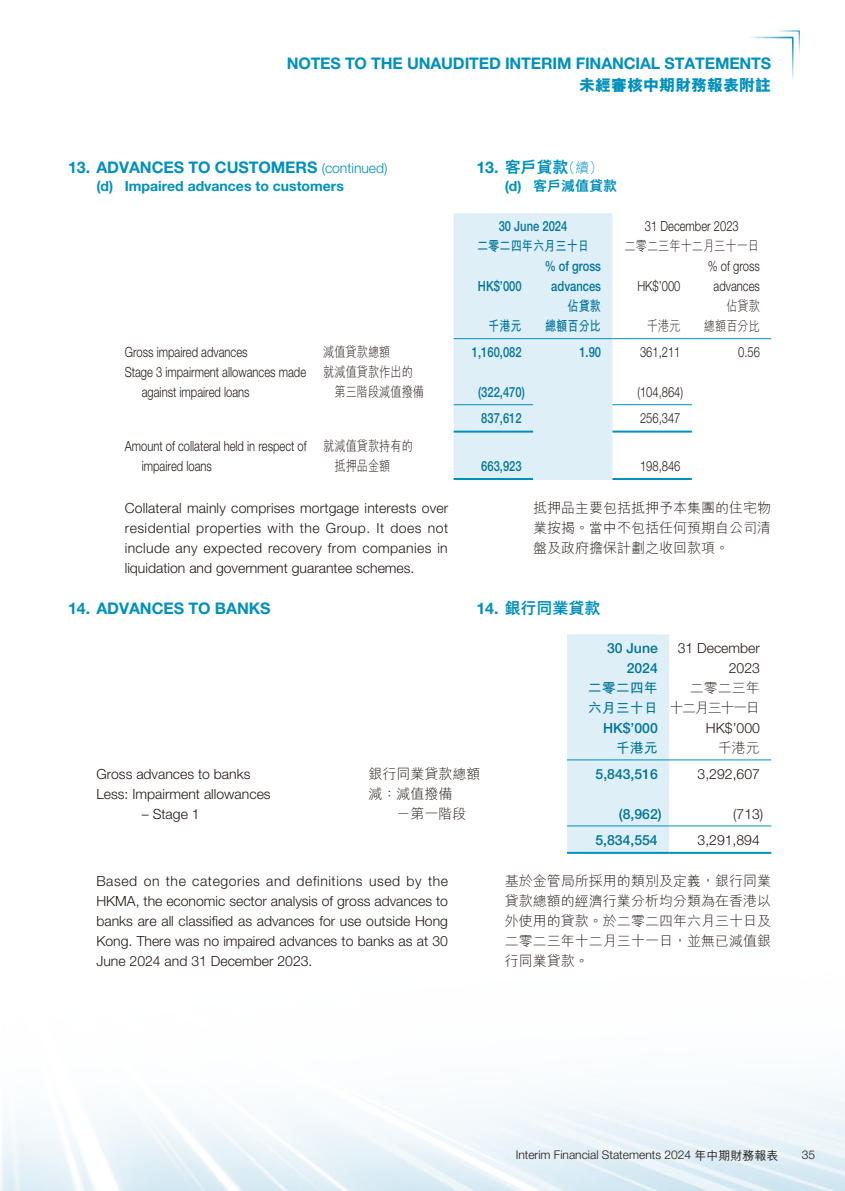
<style>
.page{position:relative;width:845px;height:1191px;background:#fff}
.page>*{position:absolute;margin:0;border:0;box-sizing:border-box;transform-origin:0 0}
.t1{font:700 16px "Helvetica Neue LT Std";letter-spacing:-.01em;color:#0090bd}
.t2{font:800 16px "M Hei HK";letter-spacing:-.005em;color:#0090bd}
.t3{font:800 16px "M Hei HK";color:#0090bd}
.t4{font:300 14px/20px "Helvetica Neue LT Std";color:#231916;text-align:justify}
.t5{font:300 14px/20px "Helvetica Neue LT Std";color:#231916;scale:.8 1}
.t6{font:300 14px/20px "M Hei HK";color:#231916;text-align:justify}
.t7{font:500 14px/20px "Helvetica Neue LT Std";color:#007498;text-align:center;scale:.8 1}
.t8{font:300 14px/20px "M Hei HK";color:#231916;scale:.8 1}
.t9{font:500 14px/20px "Helvetica Neue LT Std";color:#007498;text-align:right}
.t10{font:700 14px "Helvetica Neue LT Std";color:#0090bd}
.t11{font:700 14px/20px "M Hei HK";color:#007498;text-align:right;scale:.8 1}
.t12{font:700 14px/20px "M Hei HK";color:#007498}
.t13{font:300 14px/20px "M Hei HK";letter-spacing:-.09em;color:#231916;text-align:right}
.t14{font:800 14px "M Hei HK";color:#0090bd}
.t15{font:300 12px "Helvetica Neue LT Std";color:#231916}
.s1{font-weight:300;font-size:14px}
.s2{font-family:"Helvetica Neue LT Std";font-weight:700}
.s3{font-family:"M Hei HK";font-weight:500}
</style>
<div class="page">
<svg style="left:750px;top:30px;width:50px;height:50px"></svg>
<div style="left:454px;top:213px;width:158px;height:267px;background:#dfeff7"></div>
<hr style="left:454px;top:338px;width:79px;height:1px;background:#0090bd">
<hr style="left:533px;top:338px;width:79px;height:1px;background:#0090bd">
<hr style="left:612px;top:338px;width:80px;height:1px;background:#0090bd">
<hr style="left:692px;top:338px;width:79px;height:1px;background:#0090bd">
<hr style="left:454px;top:404px;width:79px;height:1px;background:#0090bd">
<hr style="left:612px;top:404px;width:80px;height:1px;background:#0090bd">
<hr style="left:454px;top:430px;width:79px;height:2px;background:#0090bd">
<hr style="left:612px;top:430px;width:80px;height:2px;background:#0090bd">
<hr style="left:454px;top:478px;width:79px;height:2px;background:#0090bd">
<hr style="left:612px;top:478px;width:80px;height:2px;background:#0090bd">
<div style="left:567px;top:634px;width:102px;height:218px;background:#dfeff7"></div>
<hr style="left:567px;top:759px;width:102px;height:1px;background:#0090bd">
<hr style="left:669px;top:759px;width:102px;height:1px;background:#0090bd">
<hr style="left:567px;top:825px;width:102px;height:1px;background:#0090bd">
<hr style="left:669px;top:825px;width:102px;height:1px;background:#0090bd">
<hr style="left:567px;top:852px;width:102px;height:2px;background:#0090bd">
<hr style="left:669px;top:852px;width:102px;height:2px;background:#0090bd">
<p class="t1" style="left:287px;top:53px;width:486px">NOTES TO THE UNAUDITED INTERIM FINANCIAL STATEMENTS</p>
<p class="t3" style="left:579px;top:77px;width:193px">未經審核中期財務報表附註</p>
<p class="t1" style="left:68px;top:157px;width:321px">13. ADVANCES TO CUSTOMERS <span class="s1">(continued)</span></p>
<p class="t10" style="left:96px;top:178px;width:249px">(d) Impaired advances to customers</p>
<p class="t2" style="left:476px;top:159px;width:128px"><span class="s2">13.</span> 客戶貸款<span class="s1">（續）</span></p>
<p class="t14" style="left:505px;top:179px;width:114px"><span class="s2">(d)</span> 客戶減值貸款</p>
<p class="t7" style="left:499px;top:216px;width:87px">30 June 2024</p>
<p class="t5" style="left:645px;top:216px;width:119px">31 December 2023</p>
<p class="t11" style="left:477px;top:235px;width:141px">二零二四年六月三十日</p>
<p class="t8" style="left:624px;top:236px;width:170px">二零二三年十二月三十一日</p>
<p class="t7" style="left:478px;top:276px;width:56px">HK$’000</p>
<p class="t5" style="left:708px;top:256px;width:67px;text-align:center">% of gross advances</p>
<p class="t7" style="left:544px;top:256px;width:72px">% of gross advances</p>
<p class="t5" style="left:637px;top:276px;width:55px">HK$’000</p>
<p class="t11" style="left:488px;top:315px;width:44px">千港元</p>
<p class="t11" style="left:545px;top:295px;width:71px">佔貸款<br>總額百分比</p>
<p class="t8" style="left:647px;top:316px;width:44px">千港元</p>
<p class="t8" style="left:704px;top:296px;width:71px;text-align:right">佔貸款<br>總額百分比</p>
<p class="t5" style="left:125px;top:342px;width:155px">Gross impaired advances</p>
<p class="t8" style="left:323px;top:342px;width:86px">減值貸款總額</p>
<p class="t7" style="left:472px;top:342px;width:64px">1,160,082</p>
<p class="t7" style="left:579px;top:342px;width:29px">1.90</p>
<p class="t5" style="left:640px;top:342px;width:52px">361,211</p>
<p class="t5" style="left:738px;top:342px;width:29px">0.56</p>
<p class="t5" style="left:142px;top:362px;width:207px;text-indent:-17px">Stage 3 impairment allowances made against impaired loans</p>
<p class="t8" style="left:334px;top:362px;width:114px;text-indent:-11px">就減值貸款作出的第三階段減值撥備</p>
<p class="t7" style="left:478px;top:382px;width:60px">(322,470)</p>
<p class="t5" style="left:637px;top:382px;width:59px">(104,864)</p>
<p class="t7" style="left:481px;top:408px;width:52px">837,612</p>
<p class="t5" style="left:640px;top:408px;width:52px">256,347</p>
<p class="t5" style="left:142px;top:435px;width:208px;text-indent:-17px">Amount of collateral held in respect of impaired loans</p>
<p class="t8" style="left:334px;top:435px;width:99px;text-indent:-11px">就減值貸款持有的抵押品金額</p>
<p class="t4" style="left:125px;top:497px;width:325px">Collateral mainly comprises mortgage interests over residential properties with the Group. It does not include any expected recovery from companies in liquidation and government guarantee schemes.</p>
<p class="t1" style="left:68px;top:599px;width:204px">14. ADVANCES TO BANKS</p>
<p class="t7" style="left:481px;top:456px;width:52px">663,923</p>
<p class="t5" style="left:640px;top:455px;width:52px">198,846</p>
<p class="t6" style="left:533px;top:497px;width:240px">抵押品主要包括抵押予本集團的住宅物業按揭。當中不包括任何預期自公司清盤及政府擔保計劃之收回款項。</p>
<p class="t2" style="left:476px;top:600px;width:125px"><span class="s2">14.</span> 銀行同業貸款</p>
<p class="t9" style="left:607px;top:637px;width:52px">30 June<br>2024</p>
<p class="t4" style="left:677px;top:637px;width:84px;text-align:right">31 December<br>2023</p>
<p class="t12" style="left:588px;top:676px;width:71px">二零二四年六月三十日</p>
<p class="t13" style="left:669px;top:677px;width:92px">二零二三年<br>十二月三十一日</p>
<p class="t9" style="left:603px;top:717px;width:56px">HK$’000</p>
<p class="t4" style="left:706px;top:717px;width:55px">HK$’000</p>
<p class="t12" style="left:616px;top:736px;width:43px">千港元</p>
<p class="t6" style="left:718px;top:737px;width:43px">千港元</p>
<p class="t4" style="left:96px;top:763px;width:156px">Gross advances to banks</p>
<p class="t6" style="left:369px;top:763px;width:113px">銀行同業貸款總額</p>
<p class="t9" style="left:595px;top:763px;width:64px">5,843,516</p>
<p class="t4" style="left:697px;top:763px;width:64px">3,292,607</p>
<p class="t4" style="left:96px;top:783px;width:176px">Less: Impairment allowances</p>
<p class="t6" style="left:369px;top:783px;width:85px">減：減值撥備</p>
<p class="t4" style="left:142px;top:803px;width:59px">– Stage 1</p>
<p class="t6" style="left:397px;top:803px;width:71px">－第一階段</p>
<p class="t9" style="left:619px;top:803px;width:44px">(8,962)</p>
<p class="t4" style="left:733px;top:803px;width:32px">(713)</p>
<p class="t9" style="left:595px;top:829px;width:64px">5,834,554</p>
<p class="t4" style="left:697px;top:829px;width:64px">3,291,894</p>
<p class="t4" style="left:96px;top:871px;width:353px">Based on the categories and definitions used by the HKMA, the economic sector analysis of gross advances to banks are all classified as advances for use outside Hong Kong. There was no impaired advances to banks as at 30<br>June 2024 and 31 December 2023.</p>
<p class="t6" style="left:505px;top:871px;width:268px">基於金管局所採用的類別及定義，銀行同業貸款總額的經濟行業分析均分類為在香港以外使用的貸款。於二零二四年六月三十日及二零二三年十二月三十一日，並無已減值銀行同業貸款。</p>
<p class="t15" style="left:516px;top:1147px;width:264px">Interim Financial Statements 2024 <span class="s3">年中期財務報表</span></p>
<p class="t15" style="left:802px;top:1147px;width:15px">35</p>
</div>
